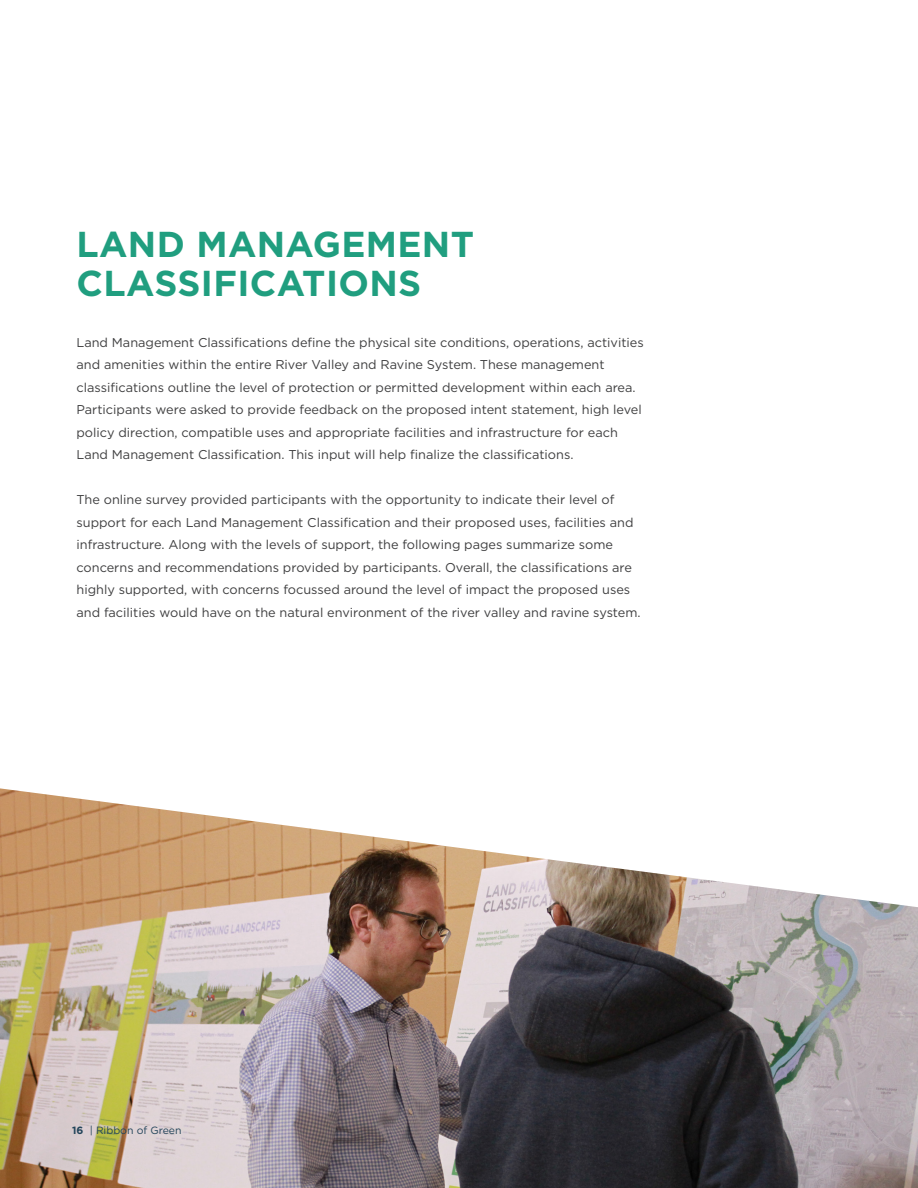
<style>
.page{position:relative;width:918px;height:1188px;background:#fff}
.page>*{position:absolute;margin:0;border:0;box-sizing:border-box;transform-origin:0 0}
._2_Headers{font:700 36px/39px "Gotham";letter-spacing:.01em;color:#209e7f}
.Text{font:12.75px/22.5px "Gotham";color:#3e3e3f}
.t1{font:10.5px "Gotham";color:#22445a}
.s1{font-weight:700}
</style>
<div class="page">
<img style="left:0;top:788px;width:918px;height:400px">
<p class="_2_Headers" style="left:76px;top:223px;width:399px">LAND MANAGEMENT<br>CLASSIFICATIONS</p>
<p class="Text" style="left:76px;top:330px;width:569px">Land Management Classifications define the physical site conditions, operations, activities and amenities within the entire River Valley and Ravine System. These management classifications outline the level of protection or permitted development within each area.<br>Participants were asked to provide feedback on the proposed intent statement, high level policy direction, compatible uses and appropriate facilities and infrastructure for each Land Management Classification. This input will help finalize the classifications.</p>
<p class="Text" style="left:76px;top:488px;width:566px">The online survey provided participants with the opportunity to indicate their level of support for each Land Management Classification and their proposed uses, facilities and infrastructure. Along with the levels of support, the following pages summarize some concerns and recommendations provided by participants. Overall, the classifications are highly supported, with concerns focussed around the level of impact the proposed uses and facilities would have on the natural environment of the river valley and ravine system.</p>
<p class="t1" style="left:72px;top:1124px;width:111px"><span class="s1">16</span> | Ribbon of Green</p>
</div>
